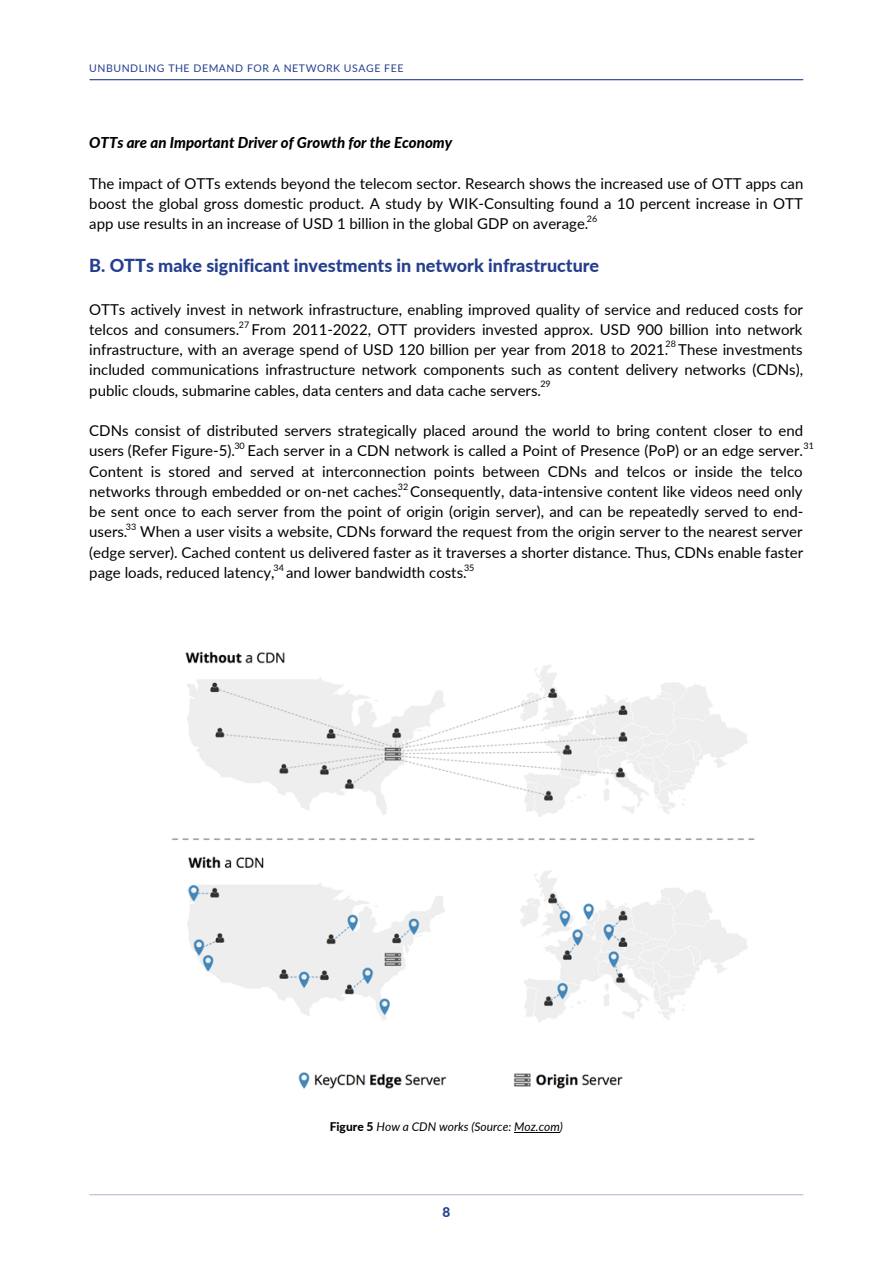
<style>
.page{position:relative;width:893px;height:1264px;background:#fff}
.page>*{position:absolute;margin:0;border:0;box-sizing:border-box;transform-origin:0 0}
.t1{font:800 18px "Lato";color:#253f8e}
.t2{font:15px/20.2px "Lato";color:#000;text-align:justify}
.t3{font:italic 800 15px "Lato";color:#000}
.t4{font:800 13.5px "Lato";color:#253f8e}
.t5{font:italic 12px "Lato";color:#000}
.t6{font:10.5px "Lato";letter-spacing:.055em;color:#253f8e}
.t7{font:9px "Lato";color:#000}
.s1{font-weight:800;font-style:normal}
</style>
<div class="page">
<hr style="left:90px;top:1194px;width:712px;height:1px;background:#253f8e">
<hr style="left:90px;top:79px;width:712px;height:1px;background:#253f8e">
<img style="left:172px;top:651px;width:583px;height:438px">
<hr style="left:514px;top:1131px;width:46px;height:1px;background:#000">
<p class="t6" style="left:89px;top:62px;width:315px">UNBUNDLING THE DEMAND FOR A NETWORK USAGE FEE</p>
<p class="t3" style="left:89px;top:133px;width:364px">OTTs are an Important Driver of Growth for the Economy</p>
<p class="t2" style="left:89px;top:173px;width:715px">The impact of OTTs extends beyond the telecom sector. Research shows the increased use of OTT apps can boost the global gross domestic product. A study by WIK-Consulting found a 10 percent increase in OTT app use results in an increase of USD 1 billion in the global GDP on average.</p>
<p class="t1" style="left:89px;top:254px;width:511px">B. OTTs make significant investments in network infrastructure</p>
<p class="t2" style="left:89px;top:299px;width:715px">OTTs actively invest in network infrastructure, enabling improved quality of service and reduced costs for telcos and consumers. From 2011-2022, OTT providers invested approx. USD 900 billion into network infrastructure, with an average spend of USD 120 billion per year from 2018 to 2021. These investments included communications infrastructure network components such as content delivery networks (CDNs), public clouds, submarine cables, data centers and data cache servers.</p>
<p class="t2" style="left:89px;top:420px;width:715px">CDNs consist of distributed servers strategically placed around the world to bring content closer to end users (Refer Figure-5). Each server in a CDN network is called a Point of Presence (PoP) or an edge server.<br>Content is stored and served at interconnection points between CDNs and telcos or inside the telco networks through embedded or on-net caches. Consequently, data-intensive content like videos need only be sent once to each server from the point of origin (origin server), and can be repeatedly served to end&shy;users. When a user visits a website, CDNs forward the request from the origin server to the nearest server (edge server). Cached content us delivered faster as it traverses a shorter distance. Thus, CDNs enable faster page loads, reduced latency, and lower bandwidth costs.</p>
<p class="t7" style="left:587px;top:213px;width:12px">26</p>
<p class="t7" style="left:239px;top:319px;width:12px">27</p>
<p class="t7" style="left:665px;top:338px;width:12px">28</p>
<p class="t7" style="left:540px;top:378px;width:12px">29</p>
<p class="t7" style="left:234px;top:440px;width:12px">30</p>
<p class="t7" style="left:803px;top:440px;width:12px">31</p>
<p class="t7" style="left:398px;top:481px;width:12px">32</p>
<p class="t7" style="left:126px;top:521px;width:12px">33</p>
<p class="t7" style="left:273px;top:561px;width:12px">34</p>
<p class="t7" style="left:464px;top:561px;width:12px">35</p>
<p class="t5" style="left:330px;top:1118px;width:235px"><span class="s1">Figure 5</span> How a CDN works (Source: Moz.com)</p>
<p class="t4" style="left:442px;top:1203px;width:9px">8</p>
</div>
